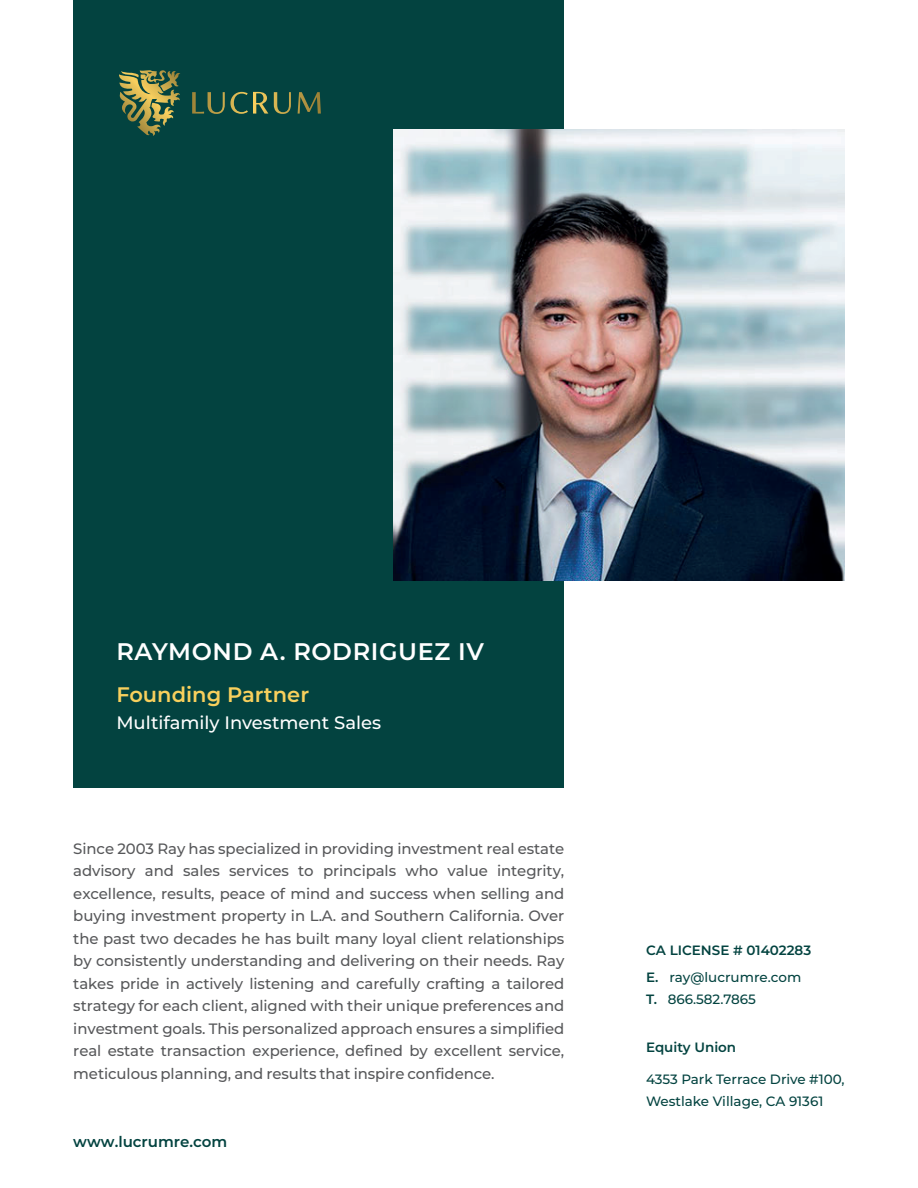
<style>
.page{position:relative;width:918px;height:1188px;background:#fff}
.page>*{position:absolute;margin:0;border:0;box-sizing:border-box;transform-origin:0 0}
.t1{font:600 24px "Montserrat";letter-spacing:.025em;color:#fff}
.t2{font:600 21px "Montserrat";color:#f8d05d}
.t3{font:500 18px "Montserrat";color:#fff}
.t4{font:500 15px/22.5px "Montserrat";letter-spacing:-.005em;color:#57585a;text-align:justify}
.t5{font:600 15px "Montserrat";color:#034340}
.t6{font:500 13.5px/22.5px "Montserrat";color:#034340}
.t7{font:600 13.5px/27px "Montserrat";color:#034340}
.s1{font-weight:500}
.s2{font-weight:600}
</style>
<div class="page">
<div style="left:73px;top:0;width:491px;height:787px;background:#034340"></div>
<img style="left:393px;top:129px;width:452px;height:452px">
<svg style="left:274px;top:105px;width:17px;height:9px"></svg>
<svg style="left:208px;top:105px;width:17px;height:9px"></svg>
<svg style="left:192px;top:92px;width:12px;height:22px"></svg>
<svg style="left:230px;top:92px;width:18px;height:22px"></svg>
<svg style="left:253px;top:92px;width:15px;height:22px"></svg>
<svg style="left:298px;top:92px;width:23px;height:22px"></svg>
<svg style="left:119px;top:70px;width:61px;height:66px"></svg>
<h1 class="t1" style="left:116px;top:634px;width:369px">RAYMOND A. RODRIGUEZ IV</h1>
<h2 class="t2" style="left:116px;top:680px;width:194px">Founding Partner</h2>
<p class="t3" style="left:116px;top:710px;width:266px">Multifamily Investment Sales</p>
<p class="t4" style="left:73px;top:837px;width:493px">Since 2003 Ray has specialized in providing investment real estate advisory and sales services to principals who value integrity, excellence, results, peace of mind and success when selling and buying investment property in L.A. and Southern California. Over the past two decades he has built many loyal client relationships by consistently understanding and delivering on their needs. Ray takes pride in actively listening and carefully crafting a tailored strategy for each client, aligned with their unique preferences and investment goals. This personalized approach ensures a simplified real estate transaction experience, defined by excellent service, meticulous planning, and results that inspire confidence.</p>
<p class="t5" style="left:73px;top:1131px;width:156px">www.lucrumre.com</p>
<p class="t7" style="left:646px;top:936px;width:167px">CA LICENSE # 01402283<br>E. <span class="s1">ray@lucrumre.com</span></p>
<p class="t6" style="left:646px;top:988px;width:112px"><span class="s2">T.</span> 866.582.7865</p>
<p class="t7" style="left:646px;top:1033px;width:92px">Equity Union</p>
<p class="t6" style="left:646px;top:1067px;width:200px">4353 Park Terrace Drive #100,<br>Westlake Village, CA 91361</p>
</div>
